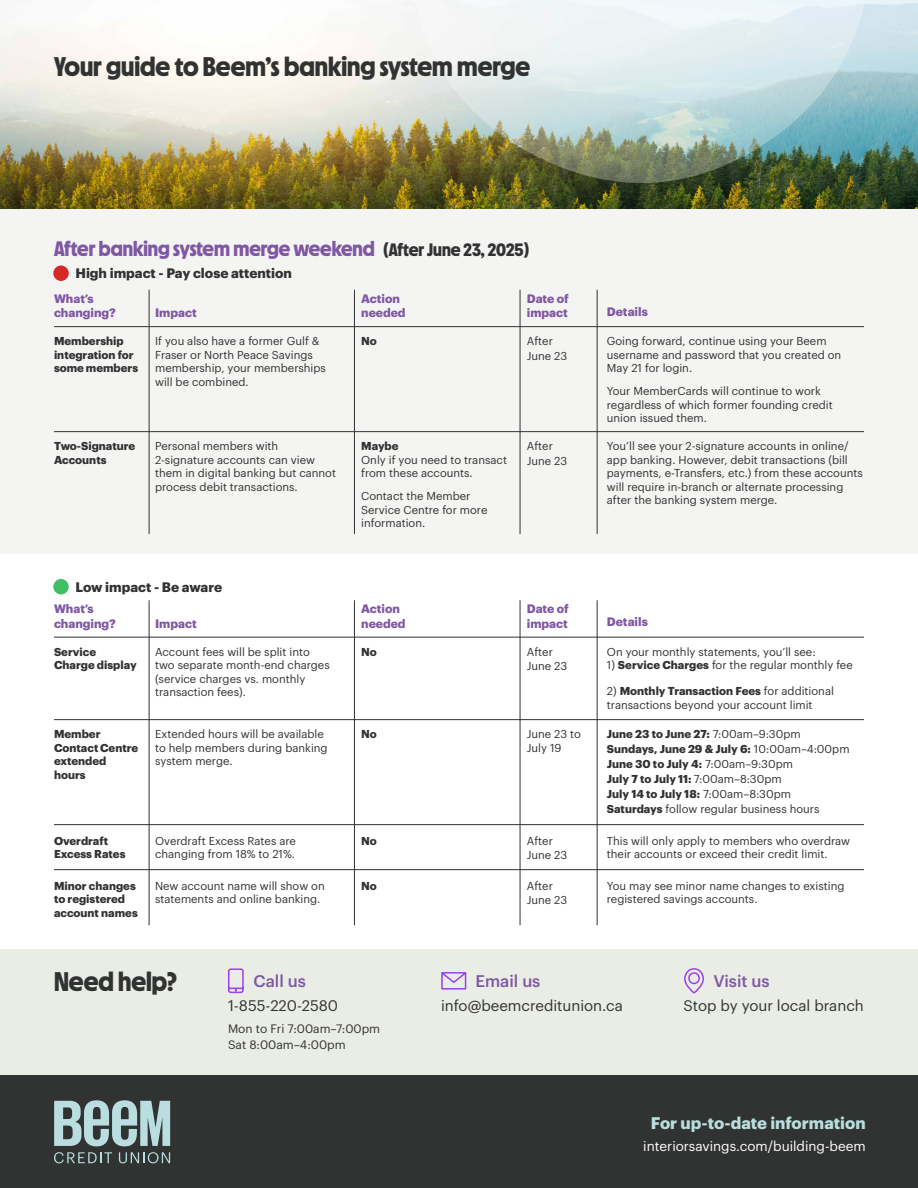
<style>
.page{position:relative;width:918px;height:1188px;background:#fff}
.page>*{position:absolute;margin:0;border:0;box-sizing:border-box;transform-origin:0 0}
.t1{font:700 27px "Beem Sans";color:#313232}
.t2{font:700 21px "Beem Sans";color:#7f57a4}
.t3{font:700 18px "Beem Sans";color:#313232}
.t4{font:700 16.5px "Graphik";color:#badede}
.t5{font:500 16.5px "Graphik";color:#7f57a4}
.t6{font:15px "Graphik";color:#313232}
.t7{font:700 13.5px "Graphik";color:#313232}
.t8{font:13.5px "Graphik";color:#fff}
.t9{font:700 12px/14.4px "Graphik";color:#7f57a4}
.t10{font:12px "Graphik";color:#313232}
.t11{font:11.25px/13.5px "Graphik";color:#313232}
.t12{font:700 11.25px/13.5px "Graphik";color:#313232}
.s1{font-weight:700}
.s2{font-weight:400}
</style>
<div class="page">
<div style="left:0;top:209px;width:918px;height:345px;background:#f4f5f2"></div>
<hr style="left:149px;top:290px;width:1px;height:244px;background:#313232">
<hr style="left:354px;top:290px;width:1px;height:244px;background:#313232">
<hr style="left:520px;top:290px;width:1px;height:244px;background:#313232">
<hr style="left:597px;top:290px;width:1px;height:244px;background:#313232">
<hr style="left:54px;top:326px;width:810px;height:1px;background:#313232">
<hr style="left:54px;top:431px;width:810px;height:1px;background:#313232">
<hr style="left:149px;top:600px;width:1px;height:325px;background:#313232">
<hr style="left:354px;top:600px;width:1px;height:325px;background:#313232">
<hr style="left:520px;top:600px;width:1px;height:325px;background:#313232">
<hr style="left:597px;top:600px;width:1px;height:325px;background:#313232">
<hr style="left:54px;top:637px;width:810px;height:1px;background:#313232">
<hr style="left:54px;top:719px;width:810px;height:1px;background:#313232">
<hr style="left:54px;top:824px;width:810px;height:1px;background:#313232">
<hr style="left:54px;top:869px;width:810px;height:1px;background:#313232">
<img style="left:0;top:0;width:918px;height:209px">
<div style="left:0;top:949px;width:918px;height:239px;background:#eaece6"></div>
<svg style="left:441px;top:972px;width:26px;height:18px"></svg>
<svg style="left:684px;top:968px;width:20px;height:26px"></svg>
<svg style="left:228px;top:968px;width:16px;height:26px"></svg>
<img style="left:407px;top:0;width:464px;height:184px">
<div style="left:53px;top:579px;width:16px;height:15px;background:#42be65;border-radius:50%"></div>
<div style="left:53px;top:266px;width:16px;height:15px;background:#d72727;border-radius:50%"></div>
<div style="left:0;top:1076px;width:918px;height:112px;background:#313232"></div>
<svg style="left:54px;top:1100px;width:116px;height:46px"></svg>
<svg style="left:54px;top:1152px;width:58px;height:11px"></svg>
<svg style="left:119px;top:1152px;width:51px;height:11px"></svg>
<p class="t1" style="left:54px;top:50px;width:478px">Your guide to Beem’s banking system merge</p>
<p class="t2" style="left:54px;top:236px;width:322px">After banking system merge weekend</p>
<p class="t3" style="left:383px;top:238px;width:148px">(After June 23, 2025)</p>
<p class="t7" style="left:75px;top:263px;width:218px">High impact - Pay close attention</p>
<p class="t9" style="left:54px;top:290px;width:63px">What’s changing?</p>
<p class="t9" style="left:361px;top:290px;width:46px">Action needed</p>
<p class="t9" style="left:527px;top:290px;width:44px">Date of impact</p>
<p class="t12" style="left:54px;top:333px;width:86px">Membership integration for some members</p>
<p class="t11" style="left:607px;top:334px;width:236px">Going forward, continue using your Beem username and password that you created on<br>May 21 for login.</p>
<p class="t9" style="left:155px;top:304px;width:43px">Impact</p>
<p class="t9" style="left:607px;top:303px;width:42px">Details</p>
<p class="t11" style="left:155px;top:334px;width:172px">If you also have a former Gulf &amp;<br>Fraser or North Peace Savings membership, your memberships will be combined.</p>
<p class="t12" style="left:361px;top:333px;width:17px">No</p>
<p class="t11" style="left:527px;top:334px;width:28px">After</p>
<p class="t11" style="left:527px;top:348px;width:42px">June 23</p>
<p class="t11" style="left:607px;top:384px;width:227px">Your MemberCards will continue to work regardless of which former founding credit union issued them.</p>
<p class="t12" style="left:54px;top:438px;width:83px">Two-Signature<br>Accounts</p>
<p class="t11" style="left:607px;top:439px;width:258px">You’ll see your 2‑signature accounts in online/ app banking. However, debit transactions (bill payments, e‑Transfers, etc.) from these accounts will require in-branch or alternate processing after the banking system merge.</p>
<p class="t11" style="left:527px;top:439px;width:28px">After</p>
<p class="t11" style="left:527px;top:453px;width:42px">June 23</p>
<p class="t11" style="left:155px;top:439px;width:183px">Personal members with<br>2-signature accounts can view them in digital banking but cannot process debit transactions.</p>
<p class="t12" style="left:361px;top:438px;width:39px">Maybe</p>
<p class="t11" style="left:361px;top:452px;width:147px">Only if you need to transact from these accounts.</p>
<p class="t11" style="left:361px;top:488px;width:128px">Contact the Member<br>Service Centre for more information.</p>
<p class="t7" style="left:75px;top:576px;width:148px">Low impact - Be aware</p>
<p class="t9" style="left:54px;top:601px;width:63px">What’s changing?</p>
<p class="t9" style="left:361px;top:601px;width:46px">Action needed</p>
<p class="t9" style="left:527px;top:601px;width:44px">Date of impact</p>
<p class="t12" style="left:54px;top:644px;width:84px">Service<br>Charge display</p>
<p class="t11" style="left:607px;top:644px;width:210px">On your monthly statements, you’ll see:</p>
<p class="t9" style="left:155px;top:615px;width:43px">Impact</p>
<p class="t9" style="left:607px;top:613px;width:42px">Details</p>
<p class="t11" style="left:155px;top:644px;width:176px">Account fees will be split into two separate month-end charges (service charges vs. monthly transaction fees).</p>
<p class="t12" style="left:361px;top:644px;width:17px">No</p>
<p class="t11" style="left:527px;top:644px;width:28px">After</p>
<p class="t11" style="left:607px;top:658px;width:247px">1) <span class="s1">Service Charges</span> for the regular monthly fee</p>
<p class="t11" style="left:527px;top:658px;width:42px">June 23</p>
<p class="t11" style="left:607px;top:684px;width:229px">2) <span class="s1">Monthly Transaction Fees</span> for additional transactions beyond your account limit</p>
<p class="t11" style="left:155px;top:727px;width:174px">Extended hours will be available to help members during banking system merge.</p>
<p class="t11" style="left:527px;top:727px;width:56px">June 23 to<br>July 19</p>
<p class="t12" style="left:54px;top:726px;width:86px">Member<br>Contact Centre extended hours</p>
<p class="t12" style="left:607px;top:726px;width:195px">June 23 to June 27: <span class="s2">7:00am–9:30pm</span></p>
<p class="t12" style="left:361px;top:726px;width:17px">No</p>
<p class="t12" style="left:607px;top:741px;width:244px">Sundays, June 29 &amp; July 6: <span class="s2">10:00am–4:00pm</span></p>
<p class="t12" style="left:607px;top:756px;width:188px">June 30 to July 4: <span class="s2">7:00am–9:30pm</span></p>
<p class="t12" style="left:607px;top:771px;width:176px">July 7 to July 11: <span class="s2">7:00am–8:30pm</span></p>
<p class="t12" style="left:607px;top:786px;width:186px">July 14 to July 18: <span class="s2">7:00am–8:30pm</span></p>
<p class="t11" style="left:607px;top:802px;width:214px"><span class="s1">Saturdays</span> follow regular business hours</p>
<p class="t11" style="left:155px;top:833px;width:142px">Overdraft Excess Rates are changing from 18% to 21%.</p>
<p class="t11" style="left:527px;top:833px;width:28px">After</p>
<p class="t12" style="left:54px;top:833px;width:73px">Overdraft<br>Excess Rates</p>
<p class="t11" style="left:607px;top:833px;width:245px">This will only apply to members who overdraw their accounts or exceed their credit limit.</p>
<p class="t12" style="left:361px;top:833px;width:17px">No</p>
<p class="t11" style="left:527px;top:847px;width:42px">June 23</p>
<p class="t11" style="left:155px;top:878px;width:171px">New account name will show on statements and online banking.</p>
<p class="t11" style="left:527px;top:878px;width:28px">After</p>
<p class="t12" style="left:54px;top:878px;width:85px">Minor changes to registered account names</p>
<p class="t11" style="left:607px;top:878px;width:239px">You may see minor name changes to existing registered savings accounts.</p>
<p class="t12" style="left:361px;top:878px;width:17px">No</p>
<p class="t11" style="left:527px;top:892px;width:42px">June 23</p>
<p class="t1" style="left:54px;top:965px;width:124px">Need help?</p>
<p class="t5" style="left:476px;top:968px;width:66px">Email us</p>
<p class="t6" style="left:441px;top:995px;width:183px">info@beemcreditunion.ca</p>
<p class="t5" style="left:254px;top:968px;width:54px">Call us</p>
<p class="t6" style="left:228px;top:995px;width:112px">1-855-220-2580</p>
<p class="t10" style="left:228px;top:1019px;width:154px">Mon to Fri 7:00am–7:00pm</p>
<p class="t10" style="left:228px;top:1036px;width:119px">Sat 8:00am–4:00pm</p>
<p class="t5" style="left:713px;top:968px;width:58px">Visit us</p>
<p class="t6" style="left:683px;top:995px;width:182px">Stop by your local branch</p>
<p class="t4" style="left:651px;top:1111px;width:216px">For up-to-date information</p>
<p class="t8" style="left:643px;top:1136px;width:224px">interiorsavings.com/building-beem</p>
</div>
